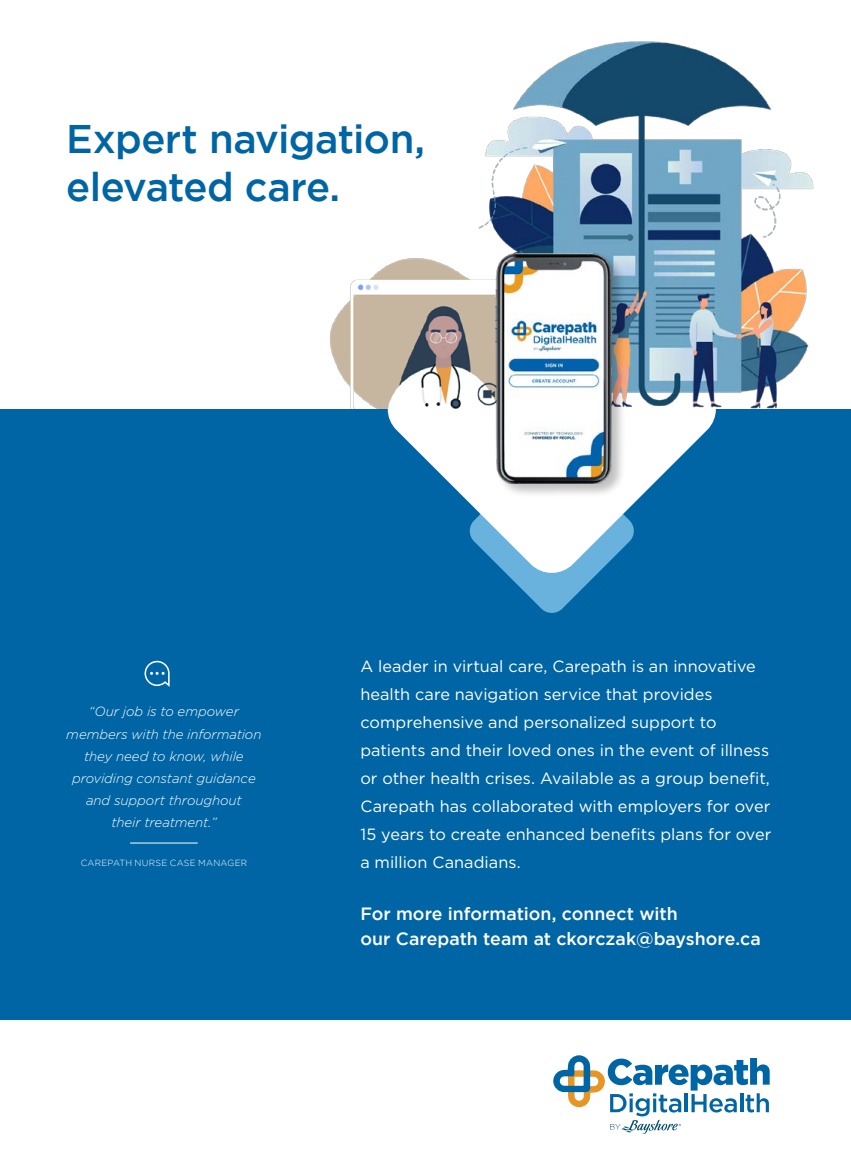
<style>
.page{position:relative;width:851px;height:1161px;background:#fff}
.page>*{position:absolute;margin:0;border:0;box-sizing:border-box;transform-origin:0 0}
.t1{font:500 39.9px/47.8px "Gotham";letter-spacing:-.015em;color:#0065a4}
.t2{font:500 17.7px/25px "Gotham";color:#fff}
.t3{font:16.2px/28px "Gotham";color:#fff}
.t4{font:italic 300 13.35px/22.2px "Gotham";letter-spacing:-.005em;color:#fff;text-align:center}
.t5{font:300 8.85px "Gotham";letter-spacing:.02em;color:#fff}
</style>
<div class="page">
<img style="left:274px;top:258px;width:186px;height:152px">
<div style="left:0;top:410px;width:850px;height:610px;background:#0065a4"></div>
<svg style="left:509px;top:576px;width:86px;height:37px"></svg>
<svg style="left:387px;top:410px;width:329px;height:166px"></svg>
<img style="left:460px;top:41px;width:379px;height:369px">
<div style="left:494px;top:253px;width:132px;height:246px;background:#000;opacity:.25"></div>
<img style="left:495px;top:253px;width:116px;height:230px">
<svg style="left:553px;top:1055px;width:216px;height:79px"></svg>
<svg style="left:144px;top:661px;width:26px;height:26px"></svg>
<hr style="left:130px;top:843px;width:68px;height:1px;background:#fff">
<h1 class="t1" style="left:66px;top:114px;width:360px">Expert navigation, elevated care.</h1>
<p class="t4" style="left:66px;top:700px;width:197px">“Our job is to empower members with the information they need to know, while providing constant guidance and support throughout<br>their treatment.”</p>
<p class="t5" style="left:81px;top:858px;width:168px">CAREPATH NURSE CASE MANAGER</p>
<p class="t3" style="left:360px;top:652px;width:412px">A leader in virtual care, Carepath is an innovative health care navigation service that provides comprehensive and personalized support to patients and their loved ones in the event of illness or other health crises. Available as a group benefit, Carepath has collaborated with employers for over 15 years to create enhanced benefits plans for over a million Canadians.</p>
<p class="t2" style="left:360px;top:901px;width:402px">For more information, connect with<br>our Carepath team at ckorczak@bayshore.ca</p>
</div>
